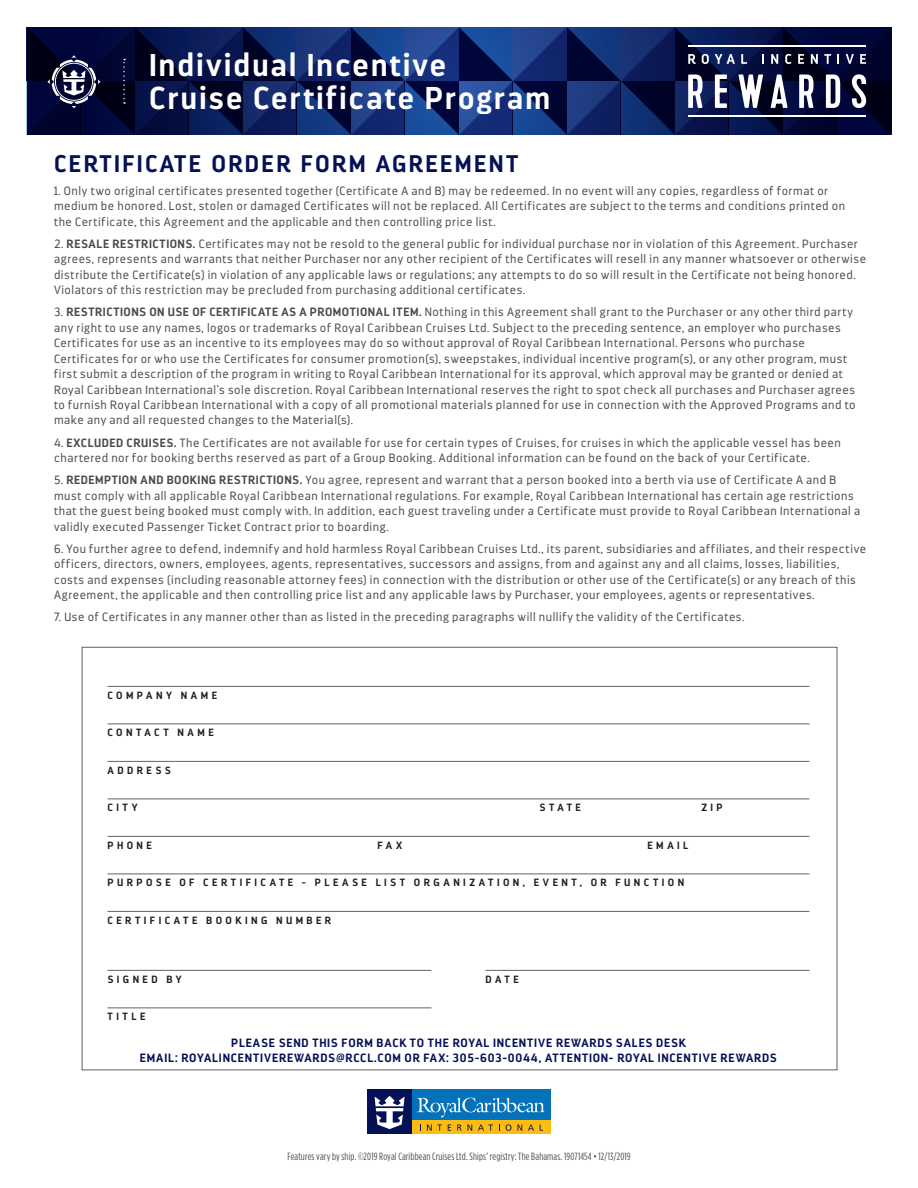
<style>
.page{position:relative;width:918px;height:1188px;background:#fff}
.page>*{position:absolute;margin:0;border:0;box-sizing:border-box;transform-origin:0 0}
.t1{font:700 31.5px/33px "Darwin";letter-spacing:.055em;color:#fff}
.t2{font:700 24px "Darwin";letter-spacing:.1em;color:#041156}
.t3{font:300 12px/15.5px "Darwin";letter-spacing:.045em;color:#4b4c4d}
.t4{font:700 12px "Darwin";letter-spacing:.07em;color:#041156}
.t5{font:700 10.5px "Darwin";letter-spacing:.33em;color:#231f20}
.t6{font:10.5px "Gotham Condensed";letter-spacing:.015em;color:#4b4c4d}
.s1{font-weight:700}
</style>
<div class="page">
<div style="left:367px;top:1089px;width:184px;height:45px;background:#0372bb"></div>
<div style="left:367px;top:1089px;width:45px;height:45px;background:#041156"></div>
<div style="left:412px;top:1120px;width:139px;height:14px;background:#fdbc12"></div>
<svg style="left:427px;top:1125px;width:15px;height:6px"></svg>
<svg style="left:448px;top:1125px;width:3px;height:6px"></svg>
<svg style="left:457px;top:1125px;width:15px;height:6px"></svg>
<svg style="left:478px;top:1125px;width:15px;height:6px"></svg>
<svg style="left:506px;top:1124px;width:5px;height:7px"></svg>
<svg style="left:517px;top:1125px;width:5px;height:6px"></svg>
<svg style="left:528px;top:1125px;width:6px;height:6px"></svg>
<svg style="left:375px;top:1096px;width:30px;height:33px"></svg>
<svg style="left:417px;top:1098px;width:128px;height:19px"></svg>
<hr style="left:107px;top:686px;width:702px;height:1px;background:#636366">
<hr style="left:107px;top:724px;width:702px;height:1px;background:#636366">
<hr style="left:107px;top:761px;width:702px;height:1px;background:#636366">
<hr style="left:107px;top:799px;width:702px;height:1px;background:#636366">
<hr style="left:107px;top:836px;width:702px;height:1px;background:#636366">
<hr style="left:107px;top:874px;width:702px;height:1px;background:#636366">
<hr style="left:107px;top:911px;width:702px;height:1px;background:#636366">
<hr style="left:107px;top:970px;width:324px;height:1px;background:#636366">
<hr style="left:107px;top:1007px;width:324px;height:1px;background:#636366">
<hr style="left:485px;top:970px;width:324px;height:1px;background:#636366">
<svg style="left:27px;top:27px;width:864px;height:108px;background:#15255a"></svg>
<p class="t1" style="left:149px;top:49px;width:403px">Individual Incentive<br>Cruise Certificate Program</p>
<p class="t2" style="left:54px;top:149px;width:466px">CERTIFICATE ORDER FORM AGREEMENT</p>
<p class="t3" style="left:54px;top:183px;width:793px">1. Only two original certificates presented together (Certificate A and B) may be redeemed. In no event will any copies, regardless of format or medium be honored. Lost, stolen or damaged Certificates will not be replaced. All Certificates are subject to the terms and conditions printed on the Certificate, this Agreement and the applicable and then controlling price list.</p>
<p class="t3" style="left:54px;top:236px;width:814px">2. <span class="s1">RESALE RESTRICTIONS.</span> Certificates may not be resold to the general public for individual purchase nor in violation of this Agreement. Purchaser agrees, represents and warrants that neither Purchaser nor any other recipient of the Certificates will resell in any manner whatsoever or otherwise distribute the Certificate(s) in violation of any applicable laws or regulations; any attempts to do so will result in the Certificate not being honored.<br>Violators of this restriction may be precluded from purchasing additional certificates.</p>
<p class="t3" style="left:54px;top:304px;width:803px">3. <span class="s1">RESTRICTIONS ON USE OF CERTIFICATE AS A PROMOTIONAL ITEM.</span> Nothing in this Agreement shall grant to the Purchaser or any other third party any right to use any names, logos or trademarks of Royal Caribbean Cruises Ltd. Subject to the preceding sentence, an employer who purchases Certificates for use as an incentive to its employees may do so without approval of Royal Caribbean International. Persons who purchase Certificates for or who use the Certificates for consumer promotion(s), sweepstakes, individual incentive program(s), or any other program, must first submit a description of the program in writing to Royal Caribbean International for its approval, which approval may be granted or denied at Royal Caribbean International’s sole discretion. Royal Caribbean International reserves the right to spot check all purchases and Purchaser agrees to furnish Royal Caribbean International with a copy of all promotional materials planned for use in connection with the Approved Programs and to make any and all requested changes to the Material(s).</p>
<p class="t3" style="left:54px;top:435px;width:788px">4. <span class="s1">EXCLUDED CRUISES.</span> The Certificates are not available for use for certain types of Cruises, for cruises in which the applicable vessel has been chartered nor for booking berths reserved as part of a Group Booking. Additional information can be found on the back of your Certificate.</p>
<p class="t3" style="left:54px;top:472px;width:808px">5. <span class="s1">REDEMPTION AND BOOKING RESTRICTIONS.</span> You agree, represent and warrant that a person booked into a berth via use of Certificate A and B must comply with all applicable Royal Caribbean International regulations. For example, Royal Caribbean International has certain age restrictions that the guest being booked must comply with. In addition, each guest traveling under a Certificate must provide to Royal Caribbean International a validly executed Passenger Ticket Contract prior to boarding.</p>
<p class="t3" style="left:54px;top:541px;width:814px">6. You further agree to defend, indemnify and hold harmless Royal Caribbean Cruises Ltd., its parent, subsidiaries and affiliates, and their respective officers, directors, owners, employees, agents, representatives, successors and assigns, from and against any and all claims, losses, liabilities, costs and expenses (including reasonable attorney fees) in connection with the distribution or other use of the Certificate(s) or any breach of this Agreement, the applicable and then controlling price list and any applicable laws by Purchaser, your employees, agents or representatives.</p>
<p class="t3" style="left:54px;top:610px;width:692px">7. Use of Certificates in any manner other than as listed in the preceding paragraphs will nullify the validity of the Certificates.</p>
<p class="t5" style="left:107px;top:689px;width:111px">COMPANY NAME</p>
<p class="t5" style="left:107px;top:726px;width:108px">CONTACT NAME</p>
<p class="t5" style="left:107px;top:764px;width:65px">ADDRESS</p>
<p class="t5" style="left:107px;top:801px;width:32px">CITY</p>
<p class="t5" style="left:539px;top:801px;width:43px">STATE</p>
<p class="t5" style="left:701px;top:801px;width:23px">ZIP</p>
<p class="t5" style="left:107px;top:839px;width:46px">PHONE</p>
<p class="t5" style="left:377px;top:839px;width:26px">FAX</p>
<p class="t5" style="left:647px;top:839px;width:42px">EMAIL</p>
<p class="t5" style="left:107px;top:876px;width:578px">PURPOSE OF CERTIFICATE - PLEASE LIST ORGANIZATION, EVENT, OR FUNCTION</p>
<p class="t5" style="left:107px;top:914px;width:225px">CERTIFICATE BOOKING NUMBER</p>
<p class="t5" style="left:107px;top:973px;width:76px">SIGNED BY</p>
<p class="t5" style="left:107px;top:1010px;width:39px">TITLE</p>
<p class="t5" style="left:485px;top:973px;width:35px">DATE</p>
<p class="t4" style="left:231px;top:1035px;width:456px">PLEASE SEND THIS FORM BACK TO THE ROYAL INCENTIVE REWARDS SALES DESK</p>
<p class="t4" style="left:140px;top:1050px;width:638px">EMAIL: ROYALINCENTIVEREWARDS@RCCL.COM OR FAX: 305-603-0044, ATTENTION- ROYAL INCENTIVE REWARDS</p>
<p class="t6" style="left:287px;top:1150px;width:345px">Features vary by ship. ©2019 Royal Caribbean Cruises Ltd. Ships’ registry: The Bahamas. 19071454 • 12/13/2019</p>
</div>
